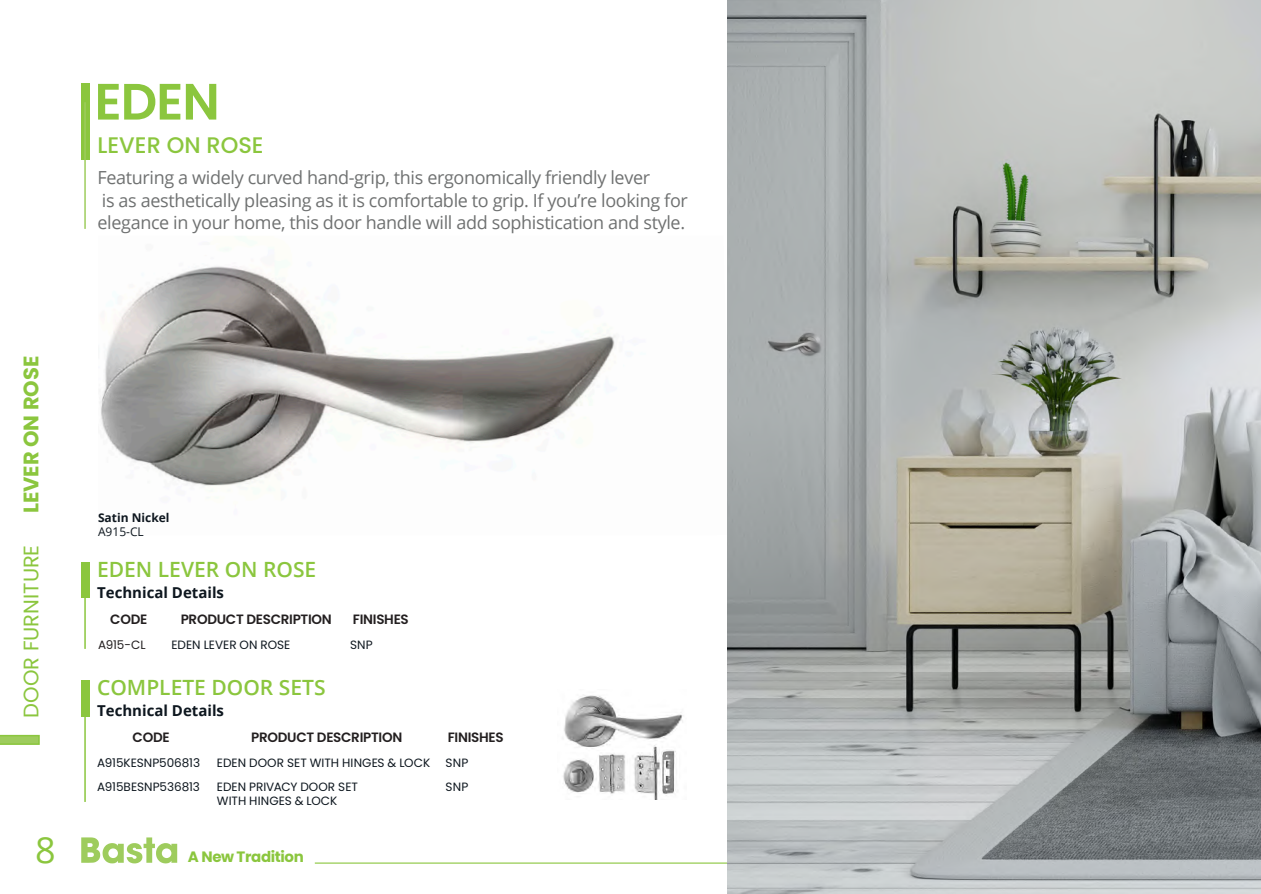
<style>
.page{position:relative;width:1261px;height:894px;background:#fff}
.page>*{position:absolute;margin:0;border:0;box-sizing:border-box;transform-origin:0 0}
.t1{font:600 51px "Poppins";color:#8bc63e}
.t2{font:36px "Open Sans";color:#8bc63e}
.t3{font:500 22.5px "Poppins";color:#8bc63e}
.t4{font:600 21px "Open Sans";color:#8bc63e}
.t5{font:21px "Poppins";color:#8bc63e}
.t6{font:700 21px "Poppins";color:#8bc63e}
.t7{font:18px/22.5px "Open Sans";letter-spacing:-.02em;color:#6f7171}
.t8{font:700 15px "Open Sans";color:#0e171f}
.t9{font:700 15px "Poppins";letter-spacing:-.025em;color:#8bc63e}
.t10{font:600 13.5px "Poppins";letter-spacing:-.02em;color:#231f20}
.t11{font:12px/13.5px "Poppins";color:#0e171f}
.t12{font:700 12px "Open Sans";color:#0e171f}
.t13{font:12px "Poppins";letter-spacing:-.01em;color:#231f20}
.t14{font:12px "Open Sans";color:#0e171f}
</style>
<div class="page">
<svg style="left:0;top:734px;width:40px;height:10px"></svg>
<svg style="left:81px;top:837px;width:96px;height:26px"></svg>
<hr style="left:315px;top:862px;width:946px;height:1px;background:#8bc63e">
<img style="left:100px;top:235px;width:628px;height:300px">
<div style="left:81px;top:679px;width:8px;height:37px;background:#8bc63e"></div>
<hr style="left:84px;top:681px;width:2px;height:120px;background:#8bc63e">
<div style="left:81px;top:562px;width:8px;height:36px;background:#8bc63e"></div>
<hr style="left:84px;top:562px;width:2px;height:86px;background:#8bc63e">
<div style="left:81px;top:83px;width:8px;height:76px;background:#8bc63e"></div>
<hr style="left:84px;top:102px;width:2px;height:127px;background:#9ecc5d">
<img style="left:728px;top:0;width:533px;height:893px">
<img style="left:563px;top:695px;width:120px;height:104px">
<svg style="left:1258px;top:890px;width:3px;height:4px"></svg>
<h1 class="t1" style="left:94px;top:72px;width:127px">EDEN</h1>
<p class="t3" style="left:97px;top:132px;width:168px">LEVER ON ROSE</p>
<p class="t7" style="left:97px;top:166px;width:592px">Featuring a widely curved hand-grip, this ergonomically friendly lever<br>is as aesthetically pleasing as it is comfortable to grip. If you’re looking for elegance in your home, this door handle will add sophistication and style.</p>
<p class="t6" style="left:19px;top:513px;width:159px;rotate:-90deg">LEVER ON ROSE</p>
<p class="t5" style="left:19px;top:717px;width:174px;rotate:-90deg">DOOR FURNITURE</p>
<h2 class="t2" style="left:35px;top:824px;width:22px">8</h2>
<p class="t12" style="left:98px;top:508px;width:73px">Satin Nickel</p>
<p class="t14" style="left:98px;top:523px;width:47px">A915-CL</p>
<p class="t4" style="left:97px;top:555px;width:221px">EDEN LEVER ON ROSE</p>
<p class="t8" style="left:97px;top:582px;width:128px">Technical Details</p>
<p class="t10" style="left:110px;top:611px;width:39px">CODE</p>
<p class="t10" style="left:181px;top:611px;width:153px">PRODUCT DESCRIPTION</p>
<p class="t10" style="left:353px;top:611px;width:57px">FINISHES</p>
<p class="t13" style="left:98px;top:637px;width:49px">A915-CL</p>
<p class="t11" style="left:171px;top:637px;width:120px">EDEN LEVER ON ROSE</p>
<p class="t11" style="left:350px;top:637px;width:24px">SNP</p>
<p class="t4" style="left:97px;top:672px;width:230px">COMPLETE DOOR SETS</p>
<p class="t8" style="left:97px;top:699px;width:128px">Technical Details</p>
<p class="t10" style="left:133px;top:729px;width:39px">CODE</p>
<p class="t10" style="left:251px;top:729px;width:153px">PRODUCT DESCRIPTION</p>
<p class="t10" style="left:448px;top:729px;width:57px">FINISHES</p>
<p class="t11" style="left:97px;top:755px;width:104px">A915KESNP506813</p>
<p class="t11" style="left:217px;top:755px;width:215px">EDEN DOOR SET WITH HINGES &amp; LOCK</p>
<p class="t11" style="left:445px;top:755px;width:24px">SNP</p>
<p class="t11" style="left:97px;top:779px;width:104px">A915BESNP536813</p>
<p class="t11" style="left:217px;top:779px;width:143px">EDEN PRIVACY DOOR SET<br>WITH HINGES &amp; LOCK</p>
<p class="t11" style="left:445px;top:779px;width:24px">SNP</p>
<p class="t9" style="left:188px;top:847px;width:117px">A New Tradition</p>
</div>
